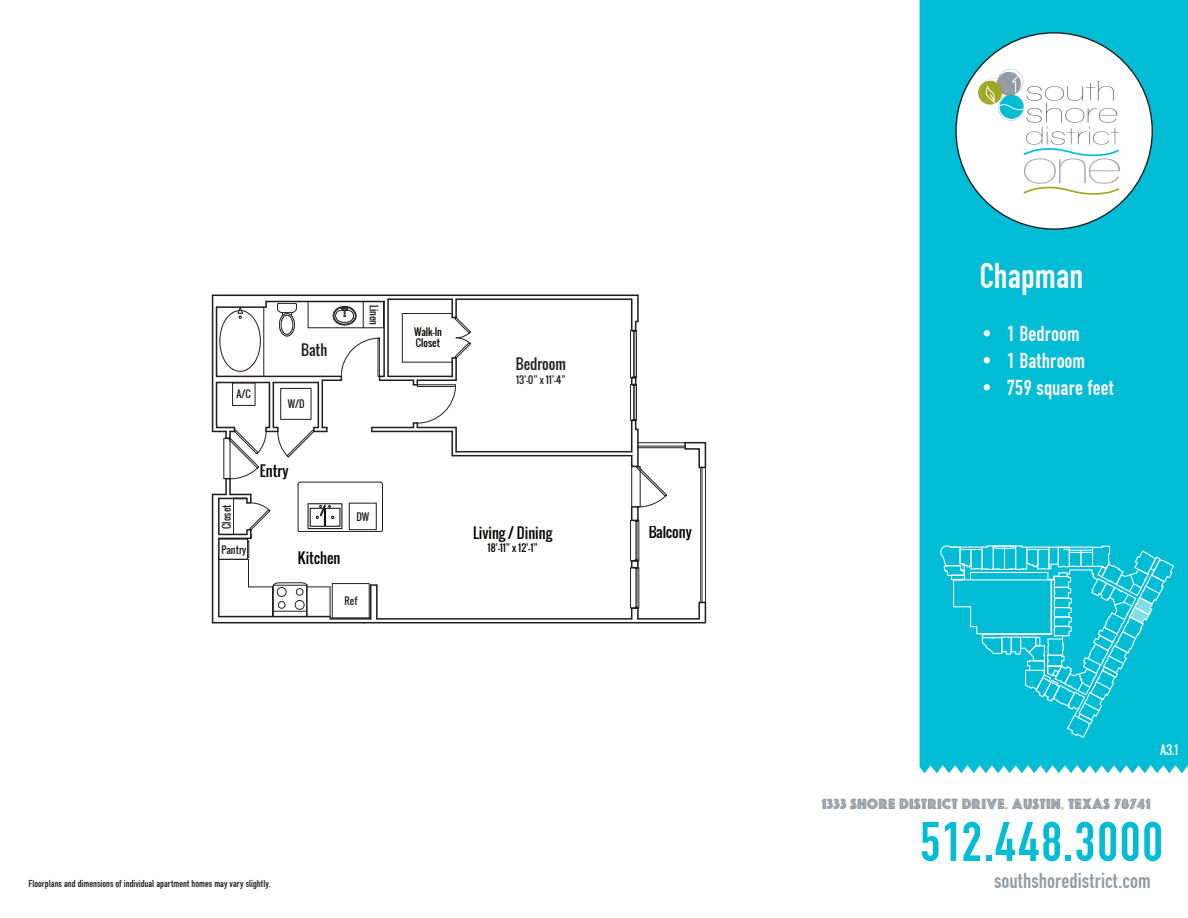
<style>
.page{position:relative;width:1188px;height:918px;background:#fff}
.page>*{position:absolute;margin:0;border:0;box-sizing:border-box;transform-origin:0 0}
.t1{font:58.5px "Fette Eng D";color:#00bdd5}
.t2{font:37.5px "Fette Eng D";color:#fff}
.t3{font:22.5px "Fette Eng D";color:#fff}
.t4{font:22.5px "Fette Eng D";color:#939ca2}
.t5{font:14.7px "Cg Phosphor";color:#939ca2}
.t6{font:14.25px "Oswald";color:#050504}
.t7{font:14.25px "Oswald";color:#231f20}
.t8{font:12px "Oswald";color:#fff}
.t9{font:10.5px "Fette Eng D";color:#231f20}
.t10{font:9.75px "Oswald";color:#231f20}
.t11{font:9.75px/11.7px "Oswald";color:#050504}
</style>
<div class="page">
<hr style="left:637px;top:295px;width:2px;height:26px;background:#231f20">
<hr style="left:637px;top:429px;width:2px;height:37px;background:#231f20">
<hr style="left:631px;top:299px;width:1px;height:31px;background:#231f20">
<hr style="left:631px;top:420px;width:1px;height:32px;background:#231f20">
<svg style="left:684px;top:442px;width:22px;height:26px"></svg>
<hr style="left:638px;top:442px;width:47px;height:1px;background:#231f20">
<hr style="left:638px;top:446px;width:47px;height:1px;background:#231f20">
<hr style="left:638px;top:447px;width:47px;height:1px;background:#231f20">
<hr style="left:705px;top:467px;width:1px;height:135px;background:#231f20">
<hr style="left:702px;top:467px;width:1px;height:135px;background:#231f20">
<hr style="left:700px;top:467px;width:1px;height:135px;background:#231f20">
<hr style="left:636px;top:521px;width:1px;height:39px;background:#231f20">
<div style="left:630px;top:520px;width:9px;height:41px;border:1px solid #231f20"></div>
<svg style="left:631px;top:456px;width:36px;height:66px"></svg>
<hr style="left:636px;top:569px;width:1px;height:38px;background:#231f20">
<div style="left:630px;top:567px;width:9px;height:41px;border:1px solid #231f20"></div>
<svg style="left:631px;top:559px;width:8px;height:10px"></svg>
<svg style="left:631px;top:602px;width:75px;height:21px"></svg>
<hr style="left:633px;top:332px;width:1px;height:45px;background:#231f20">
<hr style="left:634px;top:332px;width:1px;height:45px;background:#231f20">
<div style="left:630px;top:330px;width:7px;height:48px;border:1px solid #231f20"></div>
<hr style="left:633px;top:386px;width:1px;height:33px;background:#231f20">
<hr style="left:634px;top:386px;width:1px;height:33px;background:#231f20">
<div style="left:630px;top:384px;width:7px;height:37px;border:1px solid #231f20"></div>
<svg style="left:631px;top:376px;width:5px;height:10px"></svg>
<hr style="left:452px;top:455px;width:180px;height:1px;background:#231f20">
<hr style="left:456px;top:451px;width:176px;height:1px;background:#231f20">
<hr style="left:213px;top:295px;width:425px;height:1px;background:#231f20">
<hr style="left:388px;top:298px;width:64px;height:2px;background:#231f20">
<hr style="left:456px;top:298px;width:176px;height:2px;background:#231f20">
<hr style="left:388px;top:376px;width:64px;height:1px;background:#231f20">
<hr style="left:372px;top:431px;width:80px;height:1px;background:#231f20">
<hr style="left:383px;top:302px;width:2px;height:74px;background:#231f20">
<hr style="left:387px;top:299px;width:2px;height:77px;background:#231f20">
<hr style="left:380px;top:379px;width:33px;height:2px;background:#231f20">
<hr style="left:402px;top:362px;width:50px;height:1px;background:#231f20">
<hr style="left:402px;top:313px;width:1px;height:49px;background:#231f20">
<hr style="left:402px;top:313px;width:50px;height:1px;background:#231f20">
<hr style="left:364px;top:622px;width:274px;height:1px;background:#231f20">
<hr style="left:377px;top:618px;width:255px;height:2px;background:#231f20">
<hr style="left:212px;top:494px;width:1px;height:129px;background:#231f20">
<hr style="left:330px;top:618px;width:41px;height:2px;background:#231f20">
<hr style="left:213px;top:622px;width:151px;height:1px;background:#231f20">
<hr style="left:212px;top:295px;width:1px;height:136px;background:#231f20">
<hr style="left:372px;top:427px;width:41px;height:1px;background:#231f20">
<svg style="left:413px;top:299px;width:58px;height:129px"></svg>
<hr style="left:451px;top:431px;width:2px;height:25px;background:#231f20">
<hr style="left:455px;top:428px;width:2px;height:24px;background:#231f20">
<svg style="left:632px;top:419px;width:7px;height:11px"></svg>
<svg style="left:632px;top:321px;width:7px;height:11px"></svg>
<svg style="left:213px;top:301px;width:171px;height:318px"></svg>
<div style="left:920px;top:0;width:268px;height:773px;background:#00bdd5"></div>
<div style="left:956px;top:33px;width:196px;height:196px;background:#fff;border-radius:50%"></div>
<svg style="left:939px;top:545px;width:236px;height:194px"></svg>
<svg style="left:978px;top:81px;width:24px;height:24px"></svg>
<svg style="left:981px;top:69px;width:139px;height:127px"></svg>
<p class="t10" style="left:237px;top:387px;width:16px">A/C</p>
<p class="t7" style="left:301px;top:339px;width:28px">Bath</p>
<p class="t10" style="left:288px;top:396px;width:18px">W/D</p>
<p class="t6" style="left:260px;top:460px;width:30px">Entry</p>
<p class="t10" style="left:381px;top:305px;width:22px;rotate:90deg">Linen</p>
<p class="t10" style="left:219px;top:529px;width:26px;rotate:-90deg">Closet</p>
<p class="t10" style="left:357px;top:509px;width:14px">DW</p>
<p class="t10" style="left:222px;top:542px;width:26px">Pantry</p>
<p class="t6" style="left:298px;top:547px;width:44px">Kitchen</p>
<p class="t10" style="left:345px;top:593px;width:14px">Ref</p>
<p class="t11" style="left:414px;top:326px;width:29px">Walk-In<br>Closet</p>
<p class="t7" style="left:516px;top:353px;width:52px">Bedroom</p>
<p class="t10" style="left:516px;top:372px;width:51px">13’-0” x 11’-4”</p>
<p class="t6" style="left:473px;top:522px;width:81px">Living / Dining</p>
<p class="t11" style="left:488px;top:542px;width:52px">18’-11” x 12’-1”</p>
<h3 class="t6" style="left:648px;top:522px;width:45px">Balcony</h3>
<p class="t9" style="left:29px;top:878px;width:244px">Floorplans and dimensions of individual apartment homes may vary slightly.</p>
<p class="t2" style="left:979px;top:256px;width:106px">Chapman</p>
<p class="t3" style="left:979px;top:322px;width:102px">• 1 Bedroom</p>
<p class="t3" style="left:979px;top:349px;width:107px">• 1 Bathroom</p>
<p class="t3" style="left:979px;top:376px;width:136px">• 759 square feet</p>
<p class="t8" style="left:1160px;top:741px;width:20px">A3.1</p>
<p class="t5" style="left:821px;top:795px;width:331px">1333 SHORE DISTRICT DRIVE, AUSTIN, TEXAS 78741</p>
<p class="t1" style="left:919px;top:810px;width:246px">512.448.3000</p>
<p class="t4" style="left:994px;top:868px;width:158px">southshoredistrict.com</p>
</div>
